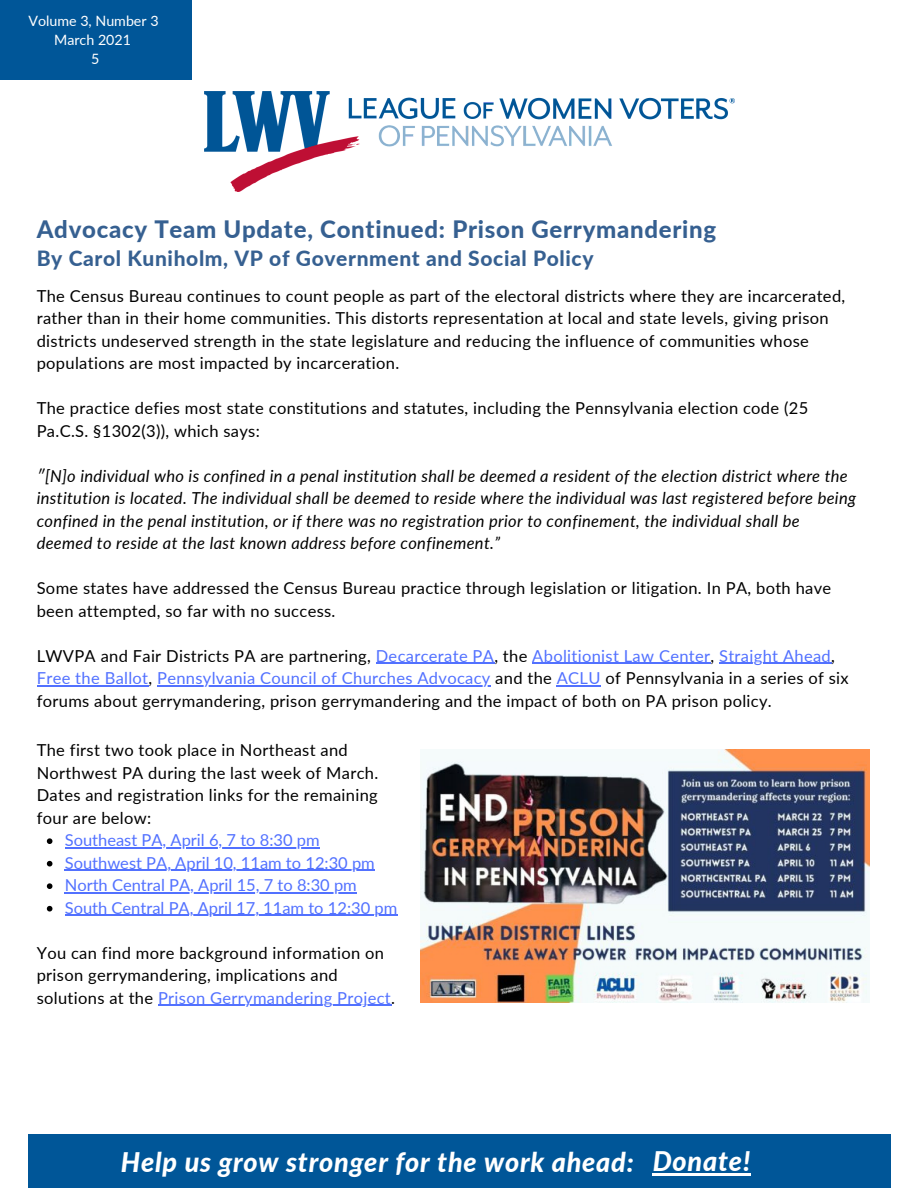
<style>
.page{position:relative;width:918px;height:1188px;background:#fff}
.page>*{position:absolute;margin:0;border:0;box-sizing:border-box;transform-origin:0 0}
.t1{font:italic 800 27px "Lato";letter-spacing:.03em;color:#fff}
.t2{font:800 24px "Lato";letter-spacing:.03em;color:#366091}
.t3{font:800 21px "Lato";letter-spacing:.03em;color:#366091}
.t4{font:16.5px/22.5px "Lato";letter-spacing:.02em;color:#000}
.t5{font:italic 16.5px/22.5px "Lato";letter-spacing:.02em;color:#000}
.t6{font:16.5px "Lato";color:#5271ff}
.t7{font:14.25px "Lato";color:#fff}
.s1{color:#5271ff}
</style>
<div class="page">
<div style="left:28px;top:1135px;width:863px;height:53px;background:#005698"></div>
<img style="left:205px;top:92px;width:530px;height:100px">
<div style="left:0;top:0;width:191px;height:80px;background:#005698"></div>
<img style="left:421px;top:749px;width:449px;height:253px">
<hr style="left:376px;top:663px;width:118px;height:1px;background:#5271ff">
<hr style="left:532px;top:663px;width:179px;height:1px;background:#5271ff">
<hr style="left:719px;top:663px;width:112px;height:1px;background:#5271ff">
<hr style="left:37px;top:685px;width:112px;height:1px;background:#5271ff">
<hr style="left:157px;top:685px;width:334px;height:1px;background:#5271ff">
<hr style="left:557px;top:685px;width:44px;height:1px;background:#5271ff">
<hr style="left:653px;top:1173px;width:98px;height:3px;background:#fff">
<svg style="left:47px;top:838px;width:5px;height:6px"></svg>
<hr style="left:65px;top:847px;width:255px;height:2px;background:#5271ff">
<svg style="left:47px;top:861px;width:5px;height:6px"></svg>
<hr style="left:65px;top:870px;width:310px;height:1px;background:#5271ff">
<svg style="left:47px;top:883px;width:5px;height:6px"></svg>
<hr style="left:65px;top:892px;width:292px;height:2px;background:#5271ff">
<svg style="left:47px;top:906px;width:5px;height:6px"></svg>
<hr style="left:65px;top:915px;width:332px;height:1px;background:#5271ff">
<hr style="left:158px;top:1005px;width:233px;height:1px;background:#5271ff">
<p class="t7" style="left:28px;top:11px;width:132px">Volume 3, Number 3</p>
<p class="t7" style="left:54px;top:31px;width:78px">March 2021</p>
<p class="t7" style="left:91px;top:50px;width:10px">5</p>
<p class="t2" style="left:37px;top:214px;width:681px">Advocacy Team Update, Continued: Prison Gerrymandering</p>
<p class="t3" style="left:37px;top:245px;width:558px">By Carol Kuniholm, VP of Government and Social Policy</p>
<p class="t4" style="left:37px;top:284px;width:810px">The Census Bureau continues to count people as part of the electoral districts where they are incarcerated, rather than in their home communities. This distorts representation at local and state levels, giving prison districts undeserved strength in the state legislature and reducing the influence of communities whose populations are most impacted by incarceration.</p>
<p class="t4" style="left:37px;top:397px;width:773px">The practice defies most state constitutions and statutes, including the Pennsylvania election code (25<br>Pa.C.S. §1302(3)), which says:</p>
<p class="t5" style="left:37px;top:464px;width:821px">ʺ[N]o individual who is confined in a penal institution shall be deemed a resident of the election district where the institution is located. The individual shall be deemed to reside where the individual was last registered before being confined in the penal institution, or if there was no registration prior to confinement, the individual shall be deemed to reside at the last known address before confinement.”</p>
<p class="t4" style="left:37px;top:577px;width:796px">Some states have addressed the Census Bureau practice through legislation or litigation. In PA, both have been attempted, so far with no success.</p>
<p class="t4" style="left:37px;top:644px;width:814px">LWVPA and Fair Districts PA are partnering, <span class="s1">Decarcerate PA</span>, the <span class="s1">Abolitionist Law Center</span>, <span class="s1">Straight Ahead</span>,<br><span class="s1">Free the Ballot</span>, <span class="s1">Pennsylvania Council of Churches Advocacy</span> and the <span class="s1">ACLU</span> of Pennsylvania in a series of six forums about gerrymandering, prison gerrymandering and the impact of both on PA prison policy.</p>
<p class="t4" style="left:37px;top:739px;width:343px">The first two took place in Northeast and Northwest PA during the last week of March.<br>Dates and registration links for the remaining four are below:</p>
<p class="t6" style="left:65px;top:830px;width:256px">Southeast PA, April 6, 7 to 8:30 pm</p>
<p class="t6" style="left:65px;top:852px;width:312px">Southwest PA, April 10, 11am to 12:30 pm</p>
<p class="t6" style="left:65px;top:875px;width:294px">North Central PA, April 15, 7 to 8:30 pm</p>
<p class="t6" style="left:65px;top:897px;width:334px">South Central PA, April 17, 11am to 12:30 pm</p>
<p class="t4" style="left:37px;top:941px;width:360px">You can find more background information on prison gerrymandering, implications and solutions at the <span class="s1">Prison Gerrymandering Project</span>.</p>
<p class="t1" style="left:121px;top:1146px;width:514px">Help us grow stronger for the work ahead:</p>
<p class="t1" style="left:653px;top:1144px;width:99px">Donate!</p>
</div>
